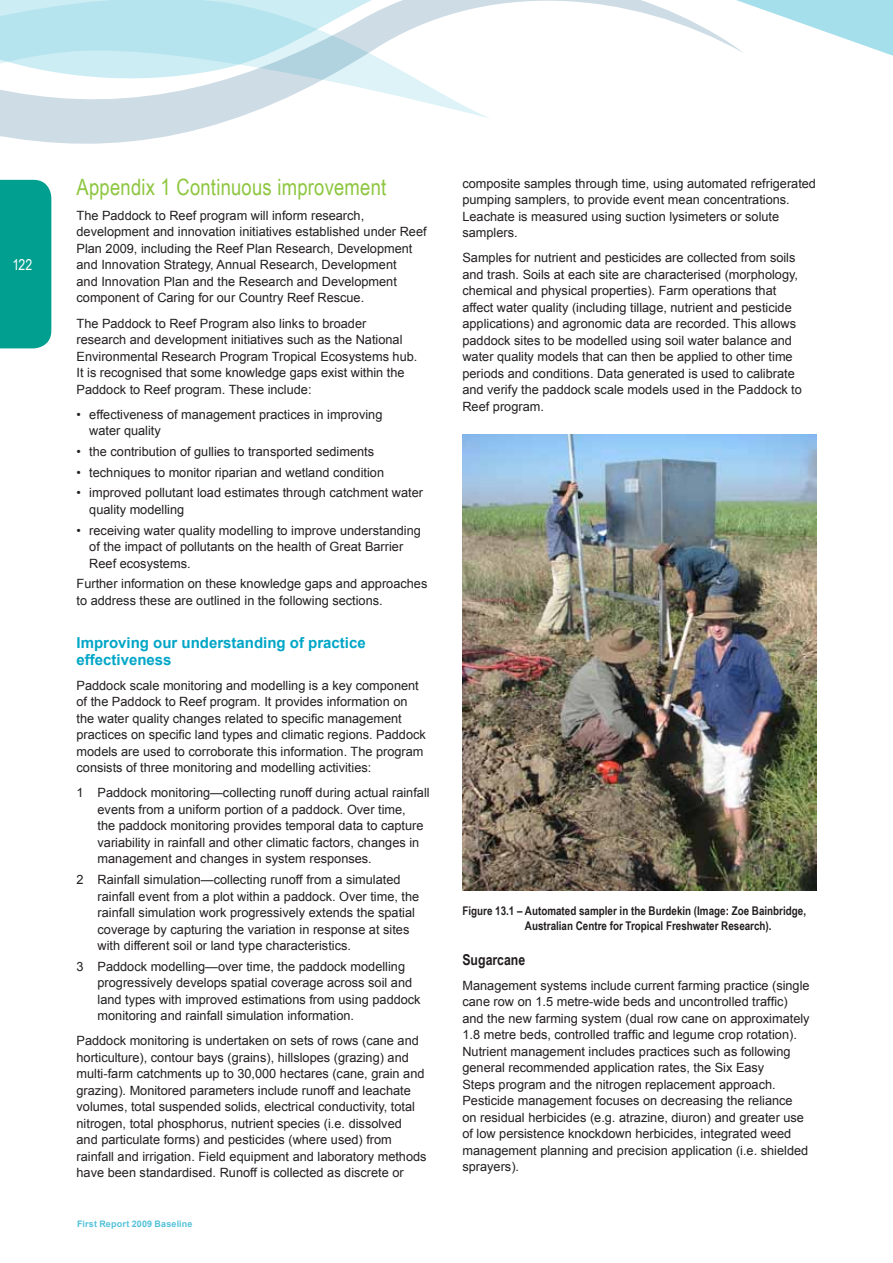
<style>
.page{position:relative;width:893px;height:1263px;background:#fff}
.page>*{position:absolute;margin:0;border:0;box-sizing:border-box;transform-origin:0 0}
.t1{font:22.5px "Arial Narrow";letter-spacing:.01em;color:#8dc63f}
.t2{font:700 15px/17.2px "Arial";color:#00a6c7}
.t3{font:700 15px "Arial Narrow";color:#231f20}
.t4{font:15px "Arial Narrow";color:#fff}
.t5{font:12.75px/16.5px "Arial";color:#231f20}
.t6{font:700 12px/15.8px "Arial Narrow";color:#231f20}
.t7{font:700 9px "Arial";letter-spacing:.015em;color:#54c2d9}
</style>
<div class="page">
<div style="left:0;top:180px;width:51px;height:168px;background:#009f8f"></div>
<svg style="left:0;top:0;width:731px;height:144px"></svg>
<svg style="left:731px;top:0;width:162px;height:56px"></svg>
<img style="left:462px;top:435px;width:354px;height:455px">
<p class="t4" style="left:12px;top:256px;width:21px">122</p>
<h1 class="t1" style="left:77px;top:174px;width:311px">Appendix 1 Continuous improvement</h1>
<p class="t5" style="left:77px;top:207px;width:352px">The Paddock to Reef program will inform research, development and innovation initiatives established under Reef Plan 2009, including the Reef Plan Research, Development and Innovation Strategy, Annual Research, Development<br>and Innovation Plan and the Research and Development component of Caring for our Country Reef Rescue.</p>
<p class="t5" style="left:77px;top:315px;width:342px">The Paddock to Reef Program also links to broader research and development initiatives such as the National Environmental Research Program Tropical Ecosystems hub.<br>It is recognised that some knowledge gaps exist within the Paddock to Reef program. These include:</p>
<p class="t5" style="left:89px;top:406px;width:295px;text-indent:-13px">• effectiveness of management practices in improving water quality</p>
<p class="t5" style="left:77px;top:443px;width:299px">• the contribution of gullies to transported sediments</p>
<p class="t5" style="left:77px;top:464px;width:309px">• techniques to monitor riparian and wetland condition</p>
<p class="t5" style="left:89px;top:484px;width:335px;text-indent:-13px">• improved pollutant load estimates through catchment water quality modelling</p>
<p class="t5" style="left:89px;top:522px;width:333px;text-indent:-13px">• receiving water quality modelling to improve understanding of the impact of pollutants on the health of Great Barrier<br>Reef ecosystems.</p>
<p class="t5" style="left:77px;top:576px;width:352px">Further information on these knowledge gaps and approaches to address these are outlined in the following sections.</p>
<p class="t2" style="left:77px;top:634px;width:291px">Improving our understanding of practice effectiveness</p>
<p class="t5" style="left:77px;top:677px;width:351px">Paddock scale monitoring and modelling is a key component of the Paddock to Reef program. It provides information on the water quality changes related to specific management practices on specific land types and climatic regions. Paddock models are used to corroborate this information. The program consists of three monitoring and modelling activities:</p>
<p class="t5" style="left:98px;top:785px;width:334px;text-indent:-21px">1 Paddock monitoring—collecting runoff during actual rainfall events from a uniform portion of a paddock. Over time,<br>the paddock monitoring provides temporal data to capture variability in rainfall and other climatic factors, changes in management and changes in system responses.</p>
<p class="t5" style="left:98px;top:871px;width:323px;text-indent:-21px">2 Rainfall simulation—collecting runoff from a simulated rainfall event from a plot within a paddock. Over time, the rainfall simulation work progressively extends the spatial coverage by capturing the variation in response at sites with different soil or land type characteristics.</p>
<p class="t5" style="left:98px;top:958px;width:325px;text-indent:-21px">3 Paddock modelling—over time, the paddock modelling progressively develops spatial coverage across soil and land types with improved estimations from using paddock monitoring and rainfall simulation information.</p>
<p class="t5" style="left:77px;top:1033px;width:352px">Paddock monitoring is undertaken on sets of rows (cane and horticulture), contour bays (grains), hillslopes (grazing) and multi-farm catchments up to 30,000 hectares (cane, grain and grazing). Monitored parameters include runoff and leachate volumes, total suspended solids, electrical conductivity, total nitrogen, total phosphorus, nutrient species (i.e. dissolved<br>and particulate forms) and pesticides (where used) from rainfall and irrigation. Field equipment and laboratory methods have been standardised. Runoff is collected as discrete or</p>
<p class="t7" style="left:77px;top:1219px;width:117px">First Report 2009 Baseline</p>
<p class="t5" style="left:462px;top:175px;width:355px">composite samples through time, using automated refrigerated pumping samplers, to provide event mean concentrations.<br>Leachate is measured using suction lysimeters or solute samplers.</p>
<p class="t5" style="left:462px;top:250px;width:341px">Samples for nutrient and pesticides are collected from soils and trash. Soils at each site are characterised (morphology, chemical and physical properties). Farm operations that affect water quality (including tillage, nutrient and pesticide applications) and agronomic data are recorded. This allows paddock sites to be modelled using soil water balance and water quality models that can then be applied to other time periods and conditions. Data generated is used to calibrate and verify the paddock scale models used in the Paddock to Reef program.</p>
<p class="t6" style="left:525px;top:902px;width:283px;text-indent:-63px">Figure 13.1 – Automated sampler in the Burdekin (Image: Zoe Bainbridge,<br>Australian Centre for Tropical Freshwater Research).</p>
<p class="t3" style="left:462px;top:951px;width:64px">Sugarcane</p>
<p class="t5" style="left:462px;top:977px;width:349px">Management systems include current farming practice (single cane row on 1.5 metre-wide beds and uncontrolled traffic) and the new farming system (dual row cane on approximately 1.8 metre beds, controlled traffic and legume crop rotation).<br>Nutrient management includes practices such as following general recommended application rates, the Six Easy<br>Steps program and the nitrogen replacement approach.<br>Pesticide management focuses on decreasing the reliance on residual herbicides (e.g. atrazine, diuron) and greater use of low persistence knockdown herbicides, integrated weed management planning and precision application (i.e. shielded sprayers).</p>
</div>
